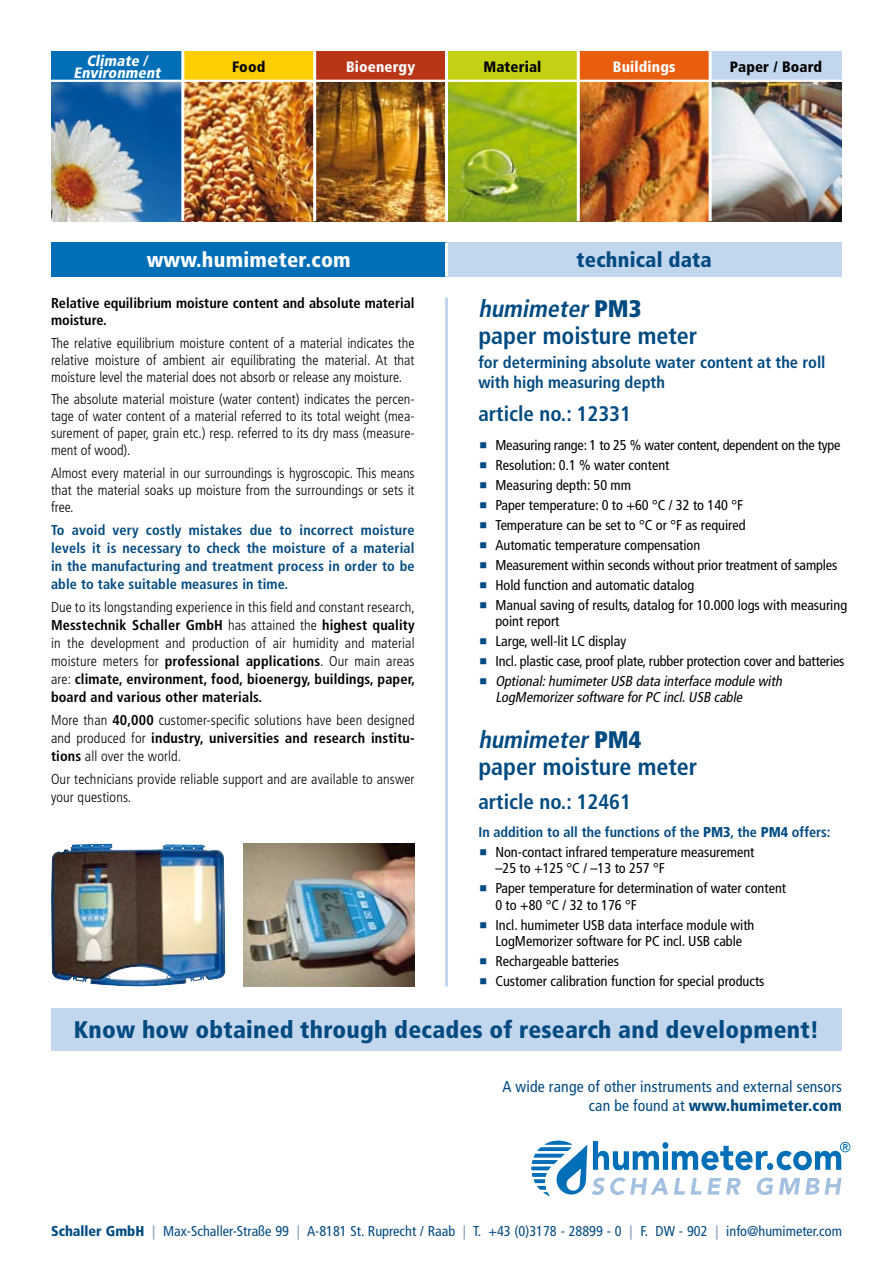
<style>
.page{position:relative;width:893px;height:1263px;background:#fff}
.page>*{position:absolute;margin:0;border:0;box-sizing:border-box;transform-origin:0 0}
.t1{font:700 condensed 24px/27px "Frutiger";color:#004a82}
.t2{font:900 condensed 24px "Frutiger";letter-spacing:.01em;color:#004a82}
.t3{font:700 condensed 21px "Frutiger";color:#004a82}
.t4{font:900 condensed 21px "Frutiger";letter-spacing:.01em;color:#fff}
.t5{font:900 condensed 21px "Frutiger";letter-spacing:.01em;color:#004a82}
.t6{font:700 condensed 16.5px/19.8px "Frutiger";color:#004a82}
.t7{font:condensed 15.75px/18.9px "Frutiger";letter-spacing:.01em;color:#004a82;text-align:right}
.t8{font:900 condensed 15px "Frutiger";letter-spacing:.01em;color:#000}
.t9{font:italic 900 condensed 15px/12px "Frutiger";color:#fff;text-align:center}
.t10{font:900 condensed 15px "Frutiger";letter-spacing:.01em;color:#fff}
.t11{font:300 condensed 14.25px/18px "Frutiger";letter-spacing:.01em;color:#000;text-align:justify}
.t12{font:condensed 14.25px/20px "Frutiger";color:#000}
.t13{font:700 condensed 14.25px/18px "Frutiger";letter-spacing:.01em;color:#004a82;text-align:justify}
.t14{font:condensed 14.25px "Frutiger";color:#004a82}
.t15{font:italic condensed 14.25px/16.5px "Frutiger";color:#000}
.t16{font:700 condensed 14.25px/17.1px "Frutiger";color:#000}
.s1{font-weight:700}
.s2{font-style:italic}
.s3{font-weight:900}
.s4{font-weight:400;color:#000}
.s5{color:#7894ba}
</style>
<div class="page">
<div style="left:446px;top:242px;width:396px;height:34px;background:#c2d7ed"></div>
<div style="left:51px;top:242px;width:395px;height:34px;background:#006fb7"></div>
<hr style="left:445px;top:298px;width:3px;height:688px;background:#c2d7ed">
<svg style="left:531px;top:1140px;width:319px;height:56px"></svg>
<hr style="left:445px;top:243px;width:3px;height:34px;background:#fff">
<img style="left:51px;top:82px;width:791px;height:139px">
<div style="left:51px;top:51px;width:132px;height:30px;background:#006fb7"></div>
<div style="left:183px;top:51px;width:132px;height:30px;background:#ffce00"></div>
<div style="left:315px;top:51px;width:131px;height:30px;background:#b83516"></div>
<div style="left:446px;top:51px;width:132px;height:30px;background:#c4d014"></div>
<div style="left:578px;top:51px;width:132px;height:30px;background:#e95d0f"></div>
<div style="left:710px;top:51px;width:132px;height:30px;background:#c2d7ed"></div>
<hr style="left:51px;top:80px;width:791px;height:2px;background:#fff">
<hr style="left:181px;top:51px;width:3px;height:170px;background:#fff">
<hr style="left:313px;top:51px;width:3px;height:170px;background:#fff">
<hr style="left:445px;top:51px;width:3px;height:170px;background:#fff">
<hr style="left:577px;top:51px;width:3px;height:170px;background:#fff">
<hr style="left:709px;top:51px;width:3px;height:170px;background:#fff">
<div style="left:51px;top:1008px;width:791px;height:42px;background:#c2d7ed"></div>
<img style="left:243px;top:843px;width:172px;height:143px">
<img style="left:51px;top:843px;width:175px;height:144px">
<p class="t9" style="left:74px;top:54px;width:92px">Climate /<br>Environment</p>
<p class="t8" style="left:232px;top:57px;width:35px">Food</p>
<p class="t10" style="left:346px;top:57px;width:71px">Bioenergy</p>
<p class="t8" style="left:483px;top:57px;width:60px">Material</p>
<p class="t10" style="left:613px;top:57px;width:64px">Buildings</p>
<p class="t8" style="left:730px;top:57px;width:94px">Paper / Board</p>
<h2 class="t4" style="left:147px;top:247px;width:206px">www.humimeter.com</h2>
<h2 class="t5" style="left:576px;top:247px;width:137px">technical data</h2>
<p class="t16" style="left:51px;top:295px;width:365px">Relative equilibrium moisture content and absolute material moisture.</p>
<p class="t11" style="left:51px;top:334px;width:365px;line-height:17.1px">The relative equilibrium moisture content of a material indicates the relative moisture of ambient air equilibrating the material. At that moisture level the material does not absorb or release any moisture.</p>
<p class="t11" style="left:51px;top:391px;width:365px;line-height:17.1px">The absolute material moisture (water content) indicates the percen&shy;tage of water content of a material referred to its total weight (mea&shy;surement of paper, grain etc.) resp. referred to its dry mass (measure&shy;ment of wood).</p>
<p class="t11" style="left:51px;top:464px;width:365px;line-height:17.1px">Almost every material in our surroundings is hygroscopic. This means that the material soaks up moisture from the surroundings or sets it free.</p>
<p class="t13" style="left:51px;top:521px;width:365px">To avoid very costly mistakes due to incorrect moisture levels it is necessary to check the moisture of a material in the manufacturing and treatment process in order to be able to take suitable measures in time.</p>
<p class="t11" style="left:51px;top:598px;width:366px">Due to its longstanding experience in this field and constant research, <span class="s1">Messtechnik Schaller GmbH</span> has attained the <span class="s1">highest quality </span>in the development and production of air humidity and material moisture meters for <span class="s1">professional applications</span>. Our main areas are: <span class="s1">climate, environment, food, bioenergy, buildings, paper, board and various other materials.</span></p>
<p class="t11" style="left:51px;top:711px;width:365px">More than <span class="s1">40,000</span> customer-specific solutions have been designed and produced for <span class="s1">industry, universities and research institu&shy;tions</span> all over the world.</p>
<p class="t11" style="left:51px;top:770px;width:365px">Our technicians provide reliable support and are available to answer your questions.</p>
<h1 class="t1" style="left:478px;top:295px;width:220px"><span class="s2">humimeter</span> <span class="s3">P M 3 </span>paper moisture meter</h1>
<p class="t6" style="left:478px;top:352px;width:349px">for determining absolute water content at the roll with high measuring depth</p>
<h2 class="t3" style="left:478px;top:402px;width:154px">article no.: 12331</h2>
<p class="t12" style="left:495px;top:435px;width:353px">Measuring range: 1 to 25 % water content, dependent on the type Resolution: 0.1 % water content<br>Measuring depth: 50 mm<br>Paper temperature: 0 to +60 °C / 32 to 140 °F<br>Temperature can be set to °C or °F as required<br>Automatic temperature compensation<br>Measurement within seconds without prior treatment of samples Hold function and automatic datalog<br>Manual saving of results, datalog for 10.000 logs with measuring</p>
<p class="t12" style="left:495px;top:611px;width:351px">point report<br>Large, well-lit LC display<br>Incl. plastic case, proof plate, rubber protection cover and batteries</p>
<p class="t15" style="left:495px;top:673px;width:291px">Optional: humimeter USB data interface module with<br>LogMemorizer software for PC incl. USB cable</p>
<h1 class="t1" style="left:478px;top:727px;width:220px"><span class="s2">humimeter</span> <span class="s3">P M 4 </span>paper moisture meter</h1>
<h2 class="t3" style="left:478px;top:789px;width:154px">article no.: 12461</h2>
<p class="t13" style="left:495px;top:822px;width:337px;line-height:20px;text-indent:-17px">In addition to all the functions of the <span class="s3">PM3</span>, the <span class="s3">PM4</span> offers:<br><span class="s4">Non-contact infrared temperature measurement</span></p>
<p class="t12" style="left:495px;top:858px;width:292px">–25 to +125 °C / –13 to 257 °F<br>Paper temperature for determination of water content</p>
<p class="t12" style="left:495px;top:895px;width:261px">0 to +80 °C / 32 to 176 °F<br>Incl. humimeter USB data interface module with</p>
<p class="t12" style="left:495px;top:931px;width:271px">LogMemorizer software for PC incl. USB cable<br>Rechargeable batteries<br>Customer calibration function for special products</p>
<h1 class="t2" style="left:74px;top:1015px;width:747px">Know how obtained through decades of research and development!</h1>
<p class="t7" style="left:502px;top:1077px;width:341px">A wide range of other instruments and external sensors can be found at <span class="s3">www.humimeter.com</span></p>
<p class="t14" style="left:51px;top:1223px;width:792px"><span class="s3">Schaller GmbH</span> <span class="s5">|</span> Max-Schaller-Straße 99 <span class="s5">|</span> A-8181 St. Ruprecht / Raab <span class="s5">|</span> T. +43 (0)3178 - 28899 - 0 <span class="s5">|</span> F. DW - 902 <span class="s5">|</span> info@humimeter.com</p>
</div>
